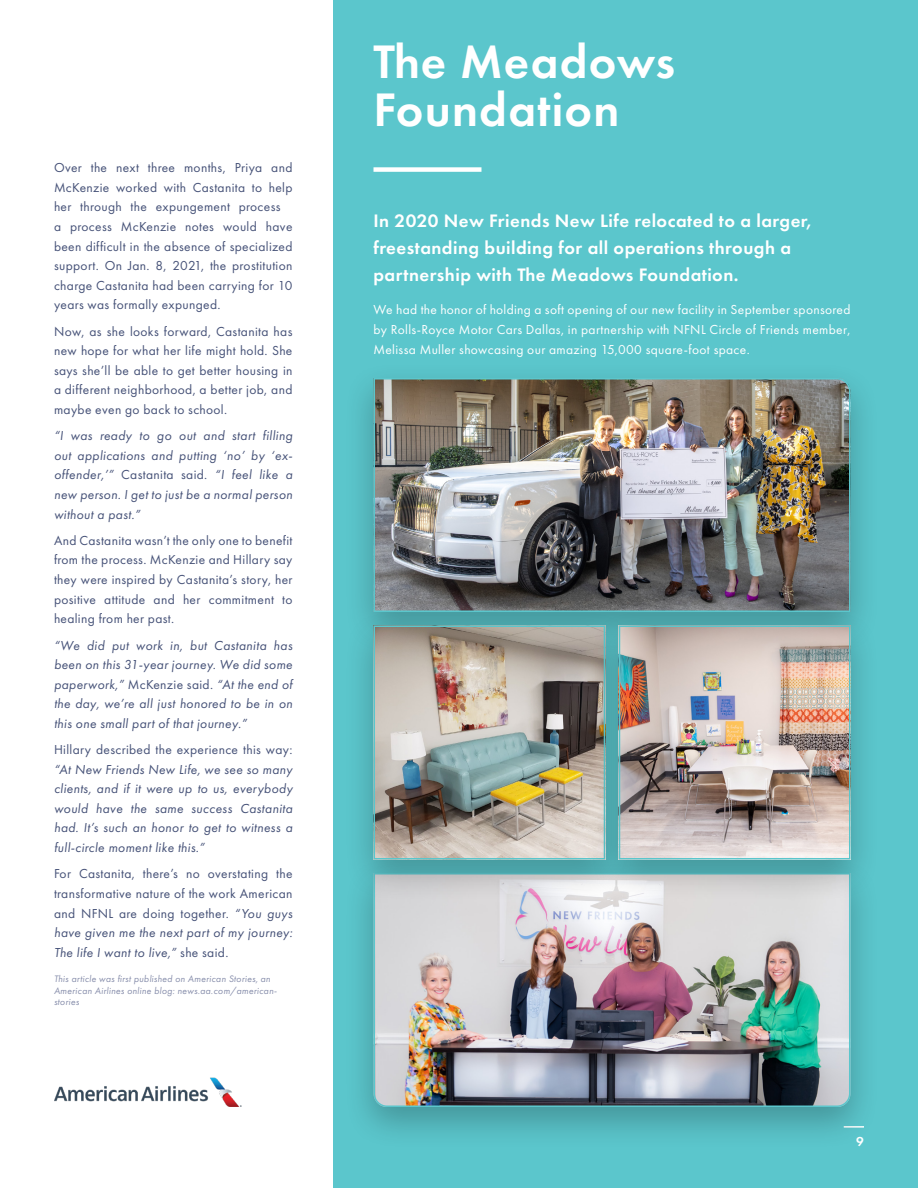
<style>
.page{position:relative;width:918px;height:1188px;background:#fff}
.page>*{position:absolute;margin:0;border:0;box-sizing:border-box;transform-origin:0 0}
.t1{font:600 48.75px/48.8px "Futura PT";letter-spacing:.025em;color:#fff}
.t2{font:600 18.75px/27.2px "Futura PT";letter-spacing:.025em;color:#fff}
.t3{font:13.5px/19.6px "Futura PT";letter-spacing:.025em;color:#455177;text-align:justify}
.t4{font:italic 13.5px/19.6px "Futura PT";letter-spacing:.025em;color:#455177;text-align:justify}
.t5{font:13.5px/19.5px "Futura PT";letter-spacing:.025em;color:#fff;text-align:justify}
.t6{font:600 13.5px "Futura PT";color:#fff}
.t7{font:italic 9.75px/11.7px "Futura PT";letter-spacing:.025em;color:#888fac}
.s1{font-style:normal}
.s2{font-style:italic}
</style>
<div class="page">
<div style="left:333px;top:0;width:585px;height:1188px;background:#5bc6cc"></div>
<img style="left:54px;top:1078px;width:188px;height:29px">
<div style="left:373px;top:167px;width:108px;height:5px;background:#fff"></div>
<div style="left:343px;top:361px;width:538px;height:295px;background:#000;opacity:.25"></div>
<img style="left:373px;top:377px;width:478px;height:232px">
<div style="left:343px;top:856px;width:538px;height:295px;background:#000;opacity:.25"></div>
<img style="left:373px;top:903px;width:478px;height:205px">
<div style="left:343px;top:609px;width:292px;height:294px;background:#000;opacity:.25"></div>
<img style="left:373px;top:625px;width:216px;height:232px">
<div style="left:373px;top:626px;width:232px;height:234px;border:2px solid #5bc6cc"></div>
<div style="left:589px;top:609px;width:292px;height:294px;background:#000;opacity:.25"></div>
<img style="left:619px;top:625px;width:231px;height:232px">
<div style="left:619px;top:626px;width:231px;height:234px;border:2px solid #5bc6cc"></div>
<p class="t3" style="left:54px;top:158px;width:240px">Over the next three months, Priya and McKenzie worked with Castanita to help her through the expungement process ― a process McKenzie notes would have been difficult in the absence of specialized support. On Jan. 8, 2021, the prostitution charge Castanita had been carrying for 10 years was formally expunged.</p>
<p class="t3" style="left:54px;top:321px;width:240px">Now, as she looks forward, Castanita has new hope for what her life might hold. She says she’ll be able to get better housing in a different neighborhood, a better job, and maybe even go back to school.</p>
<p class="t4" style="left:54px;top:426px;width:240px">“I was ready to go out and start filling out applications and putting ‘no’ by ‘ex&shy;offender,’” <span class="s1">Castanita said.</span> “I feel like a new person. I get to just be a normal person without a past.”</p>
<p class="t3" style="left:54px;top:531px;width:240px">And Castanita wasn’t the only one to benefit from the process. McKenzie and Hillary say they were inspired by Castanita’s story, her positive attitude and her commitment to healing from her past.</p>
<p class="t4" style="left:54px;top:635px;width:240px">“We did put work in, but Castanita has been on this 31-year journey. We did some paperwork,” <span class="s1">McKenzie said.</span> “At the end of the day, we’re all just honored to be in on this one small part of that journey.”</p>
<p class="t3" style="left:54px;top:740px;width:240px">Hillary described the experience this way:</p>
<p class="t4" style="left:54px;top:759px;width:240px">“At New Friends New Life, we see so many clients, and if it were up to us, everybody would have the same success Castanita had. It’s such an honor to get to witness a full-circle moment like this.”</p>
<p class="t3" style="left:54px;top:864px;width:240px">For Castanita, there’s no overstating the transformative nature of the work American and NFNL are doing together. <span class="s2">“You guys have given me the next part of my journey:<br>The life I want to live,”</span> she said.</p>
<p class="t7" style="left:54px;top:973px;width:224px">This article was first published on American Stories, an<br>American Airlines online blog: news.aa.com/american&shy;stories</p>
<h1 class="t1" style="left:373px;top:37px;width:303px">The Meadows<br>Foundation</h1>
<h2 class="t2" style="left:373px;top:207px;width:440px">In 2020 New Friends New Life relocated to a larger, freestanding building for all operations through a partnership with The Meadows Foundation.</h2>
<p class="t5" style="left:373px;top:300px;width:479px">We had the honor of holding a soft opening of our new facility in September sponsored by Rolls-Royce Motor Cars Dallas, in partnership with NFNL Circle of Friends member, Melissa Muller showcasing our amazing 15,000 square-foot space.</p>
<p class="t6" style="left:856px;top:1133px;width:9px">9</p>
</div>
